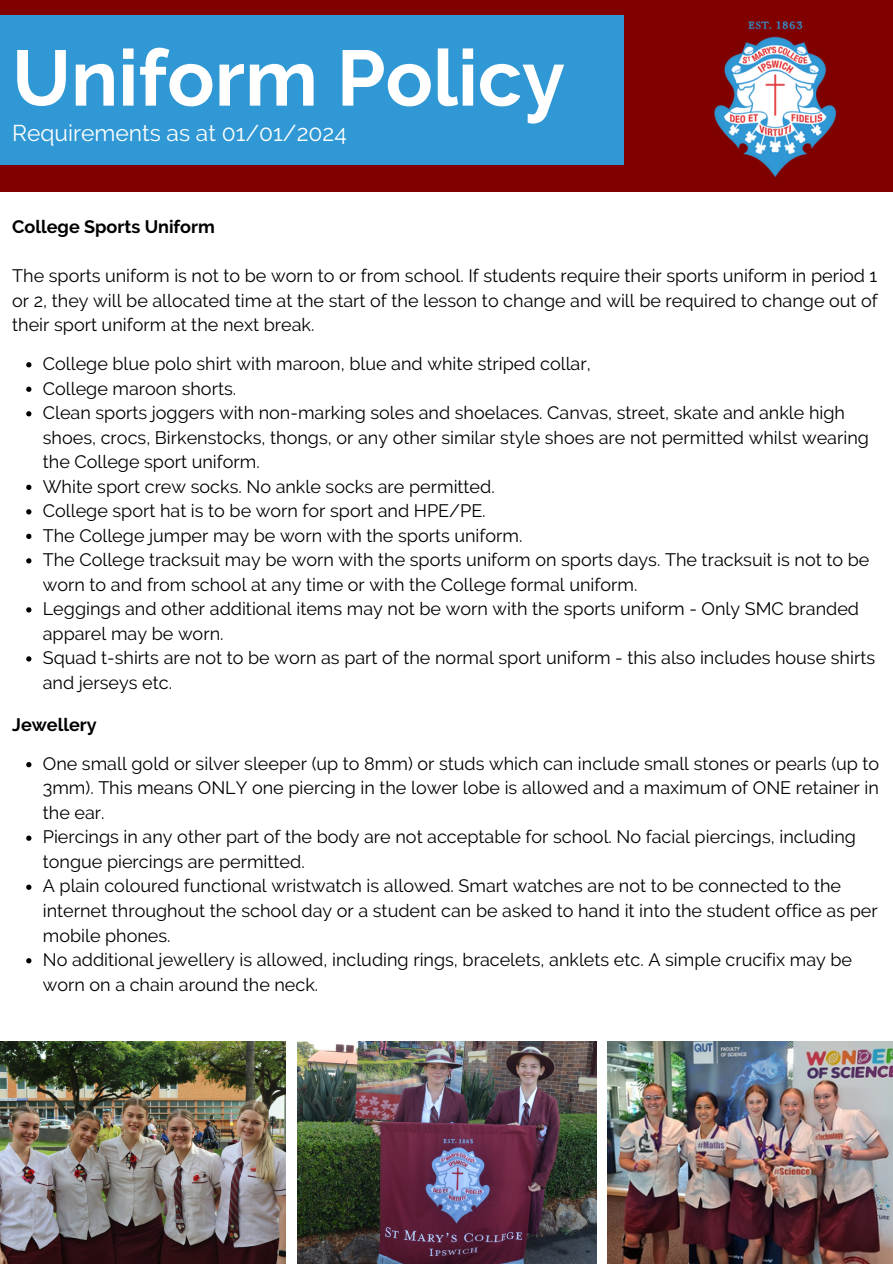
<style>
.page{position:relative;width:893px;height:1264px;background:#fff}
.page>*{position:absolute;margin:0;border:0;box-sizing:border-box;transform-origin:0 0}
.t1{font:700 78.3px "Raleway";color:#fff}
.t2{font:22.8px "Raleway";color:#fff}
.t3{font:18px/24.5px "Raleway";color:#000}
.t4{font:700 18px "Raleway";color:#000}
</style>
<div class="page">
<img style="left:608px;top:1041px;width:284px;height:222px">
<img style="left:0;top:1041px;width:286px;height:222px">
<img style="left:297px;top:1041px;width:299px;height:222px">
<div style="left:0;top:0;width:892px;height:192px;background:#800000"></div>
<div style="left:0;top:15px;width:624px;height:149px;background:#3098d4"></div>
<img style="left:714px;top:21px;width:123px;height:156px">
<svg style="left:26px;top:362px;width:5px;height:5px"></svg>
<svg style="left:26px;top:386px;width:5px;height:6px"></svg>
<svg style="left:26px;top:411px;width:5px;height:5px"></svg>
<svg style="left:26px;top:484px;width:5px;height:6px"></svg>
<svg style="left:26px;top:509px;width:5px;height:5px"></svg>
<svg style="left:26px;top:533px;width:5px;height:6px"></svg>
<svg style="left:26px;top:558px;width:5px;height:5px"></svg>
<svg style="left:26px;top:607px;width:5px;height:5px"></svg>
<svg style="left:26px;top:656px;width:5px;height:5px"></svg>
<svg style="left:26px;top:762px;width:5px;height:5px"></svg>
<svg style="left:26px;top:835px;width:5px;height:5px"></svg>
<svg style="left:26px;top:884px;width:5px;height:5px"></svg>
<svg style="left:26px;top:958px;width:5px;height:5px"></svg>
<p class="t1" style="left:12px;top:32px;width:554px">Uniform Policy</p>
<p class="t2" style="left:12px;top:119px;width:336px">Requirements as at 01/01/2024</p>
<p class="t4" style="left:12px;top:216px;width:204px">College Sports Uniform</p>
<p class="t3" style="left:12px;top:264px;width:867px;text-align:justify">The sports uniform is not to be worn to or from school. If students require their sports uniform in period 1 or 2, they will be allocated time at the start of the lesson to change and will be required to change out of their sport uniform at the next break.</p>
<p class="t3" style="left:43px;top:351px;width:549px">College blue polo shirt with maroon, blue and white striped collar,</p>
<p class="t3" style="left:43px;top:376px;width:195px">College maroon shorts.</p>
<p class="t3" style="left:43px;top:400px;width:827px">Clean sports joggers with non-marking soles and shoelaces. Canvas, street, skate and ankle high shoes, crocs, Birkenstocks, thongs, or any other similar style shoes are not permitted whilst wearing the College sport uniform.</p>
<p class="t3" style="left:43px;top:474px;width:453px">White sport crew socks. No ankle socks are permitted.</p>
<p class="t3" style="left:43px;top:498px;width:444px">College sport hat is to be worn for sport and HPE/PE.</p>
<p class="t3" style="left:43px;top:523px;width:481px">The College jumper may be worn with the sports uniform.</p>
<p class="t3" style="left:43px;top:547px;width:828px">The College tracksuit may be worn with the sports uniform on sports days. The tracksuit is not to be worn to and from school at any time or with the College formal uniform.</p>
<p class="t3" style="left:43px;top:596px;width:817px">Leggings and other additional items may not be worn with the sports uniform - Only SMC branded apparel may be worn.</p>
<p class="t3" style="left:43px;top:645px;width:833px">Squad t-shirts are not to be worn as part of the normal sport uniform - this also includes house shirts and jerseys etc.</p>
<p class="t4" style="left:12px;top:714px;width:86px">Jewellery</p>
<p class="t3" style="left:43px;top:751px;width:837px;text-align:justify">One small gold or silver sleeper (up to 8mm) or studs which can include small stones or pearls (up to 3mm). This means ONLY one piercing in the lower lobe is allowed and a maximum of ONE retainer in the ear.</p>
<p class="t3" style="left:43px;top:824px;width:814px">Piercings in any other part of the body are not acceptable for school. No facial piercings, including tongue piercings are permitted.</p>
<p class="t3" style="left:43px;top:873px;width:836px">A plain coloured functional wristwatch is allowed. Smart watches are not to be connected to the internet throughout the school day or a student can be asked to hand it into the student office as per mobile phones.</p>
<p class="t3" style="left:43px;top:947px;width:810px">No additional jewellery is allowed, including rings, bracelets, anklets etc. A simple crucifix may be worn on a chain around the neck.</p>
</div>
